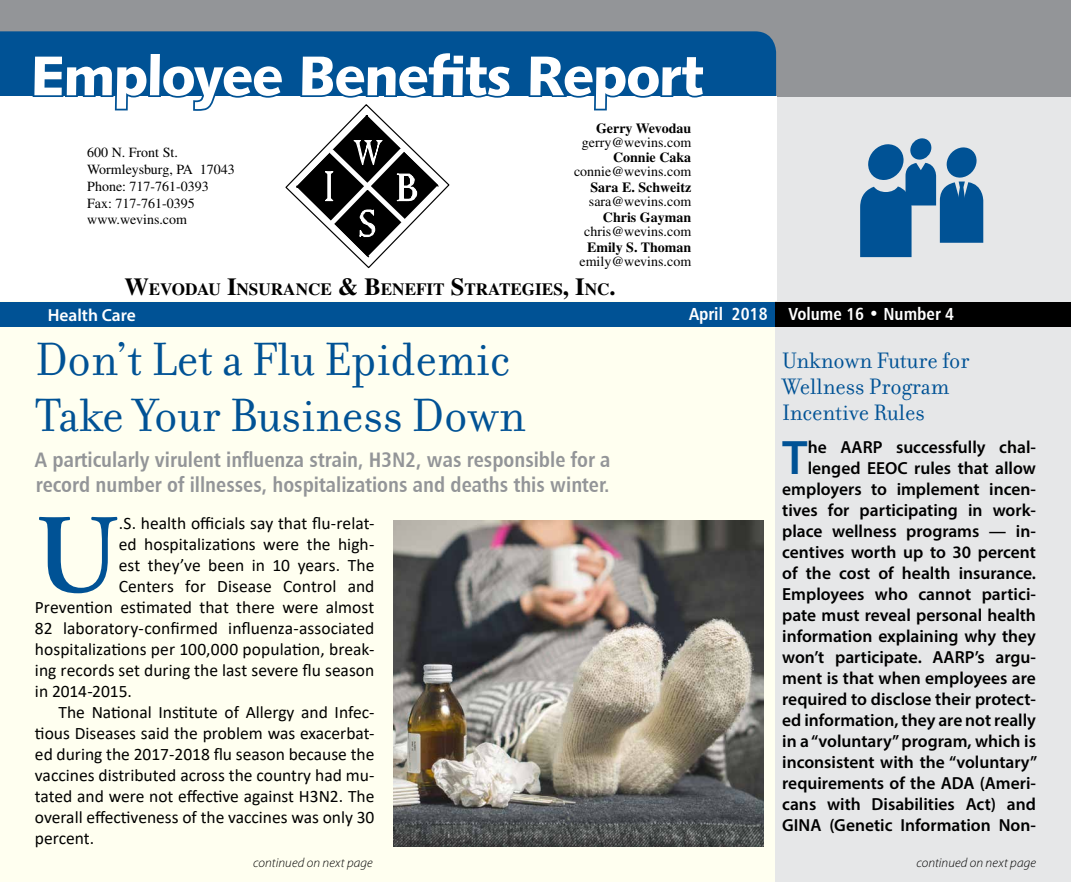
<style>
.page{position:relative;width:1071px;height:882px;background:#fff}
.page>*{position:absolute;margin:0;border:0;box-sizing:border-box;transform-origin:0 0}
.t1{font:600 112.52px "Adobe Garamond Pro";color:#005295}
.t2{font:56px "Humanist 531 BT Black A";letter-spacing:-.025em;color:#fff}
.t3{font:50.4px/56px "Filosofia";color:#005295}
.t4{font:600 48.65px "Myriad Pro";color:#005295}
.t5{font:24.15px/26.2px "Filosofia";color:#005295}
.t6{font:21px/25.2px "Humanist 777 BT Bold Condensed B";color:#939598}
.t7{font:17.5px "Calibri";color:#000}
.t8{font:600 17.5px/21px "Myriad Pro";color:#000;text-align:right}
.t9{font:17.5px "Humanist 777 BT Bold Condensed B";color:#fff}
.t10{font:600 17.5px "Myriad Pro";color:#fff}
.t11{font:700 17.15px "Times";color:#000}
.t12{font:14px/16.8px "Times";color:#000}
.t13{font:700 14px "Times";color:#000}
.t14{font:italic 300 13.12px "Myriad Pro";letter-spacing:.01em;color:#000}
.s1{font-size:24.5px}
</style>
<div class="page">
<div style="left:1px;top:1px;width:1070px;height:881px;background:#fffff0"></div>
<div style="left:776px;top:75px;width:295px;height:807px;background:#e6e7e8"></div>
<div style="left:0;top:0;width:1071px;height:96px;background:#939598"></div>
<div style="left:0;top:31px;width:776px;height:65px;background:#005295"></div>
<div style="left:0;top:96px;width:776px;height:205px;background:#fff"></div>
<svg style="left:910px;top:138px;width:22px;height:22px"></svg>
<svg style="left:860px;top:144px;width:123px;height:113px"></svg>
<div style="left:0;top:303px;width:776px;height:24px;background:#005295"></div>
<div style="left:776px;top:303px;width:295px;height:24px;background:#000"></div>
<svg style="left:527px;top:53px;width:180px;height:58px"></svg>
<img style="left:394px;top:521px;width:369px;height:326px">
<svg style="left:31px;top:50px;width:483px;height:218px"></svg>
<h2 class="t2" style="left:31px;top:40px;width:674px">Employee Benefits Report</h2>
<p class="t12" style="left:87px;top:144px;width:149px">600 N. Front St.<br>Wormleysburg, PA 17043<br>Phone: 717-761-0393<br>Fax: 717-761-0395 www.wevins.com</p>
<p class="t13" style="left:596px;top:119px;width:97px">Gerry Wevodau</p>
<p class="t12" style="left:582px;top:133px;width:111px">gerry@wevins.com</p>
<p class="t13" style="left:613px;top:149px;width:80px">Connie Caka</p>
<p class="t12" style="left:574px;top:163px;width:119px">connie@wevins.com</p>
<p class="t13" style="left:591px;top:179px;width:102px">Sara E. Schweitz</p>
<p class="t12" style="left:589px;top:193px;width:104px">sara@wevins.com</p>
<p class="t13" style="left:603px;top:209px;width:90px">Chris Gayman</p>
<p class="t12" style="left:584px;top:223px;width:109px">chris@wevins.com</p>
<p class="t13" style="left:587px;top:238px;width:106px">Emily S. Thoman</p>
<p class="t12" style="left:580px;top:252px;width:113px">emily@wevins.com</p>
<p class="t11" style="left:124px;top:279px;width:493px"><span class="s1">W</span>EVODAU <span class="s1">I</span>NSURANCE <span class="s1">&amp; B</span>ENEFIT <span class="s1">S</span>TRATEGIES<span class="s1">, I</span>NC<span class="s1">.</span></p>
<p class="t10" style="left:48px;top:304px;width:90px">Health Care</p>
<p class="t9" style="left:689px;top:303px;width:267px">April 2018 Volume 16 • Number 4</p>
<h3 class="t3" style="left:35px;top:332px;width:492px">Don’t Let a Flu Epidemic<br>Take Your Business Down</h3>
<p class="t6" style="left:35px;top:447px;width:577px">A particularly virulent influenza strain, H3N2, was responsible for a record number of illnesses, hospitalizations and deaths this winter.</p>
<h1 class="t1" style="left:35px;top:491px;width:85px">U</h1>
<p class="t7" style="left:119px;top:511px;width:257px">.S. health officials say that flu-relat-</p>
<p class="t7" style="left:119px;top:532px;width:257px">ed hospitalizations were the high-</p>
<p class="t7" style="left:119px;top:553px;width:257px">est they’ve been in 10 years. The</p>
<p class="t7" style="left:119px;top:574px;width:257px">Centers for Disease Control and</p>
<p class="t7" style="left:35px;top:595px;width:341px">Prevention estimated that there were almost</p>
<p class="t7" style="left:35px;top:616px;width:341px">82 laboratory-confirmed influenza-associated</p>
<p class="t7" style="left:35px;top:637px;width:341px">hospitalizations per 100,000 population, break-</p>
<p class="t7" style="left:35px;top:658px;width:341px">ing records set during the last severe flu season</p>
<p class="t7" style="left:35px;top:679px;width:98px">in 2014-2015.</p>
<p class="t7" style="left:59px;top:700px;width:317px">The National Institute of Allergy and Infec-</p>
<p class="t7" style="left:35px;top:721px;width:341px">tious Diseases said the problem was exacerbat-</p>
<p class="t7" style="left:35px;top:742px;width:341px">ed during the 2017-2018 flu season because the</p>
<p class="t7" style="left:35px;top:763px;width:341px">vaccines distributed across the country had mu-</p>
<p class="t7" style="left:35px;top:784px;width:341px">tated and were not effective against H3N2. The</p>
<p class="t7" style="left:35px;top:805px;width:341px">overall effectiveness of the vaccines was only 30</p>
<p class="t7" style="left:35px;top:826px;width:61px">percent.</p>
<h3 class="t5" style="left:782px;top:347px;width:189px">Unknown Future for<br>Wellness Program<br>Incentive Rules</h3>
<h3 class="t4" style="left:782px;top:427px;width:27px">T</h3>
<p class="t8" style="left:782px;top:436px;width:257px">he AARP successfully chal&shy;lenged EEOC rules that allow employers to implement incen&shy;tives for participating in work&shy;place wellness programs — in&shy;centives worth up to 30 percent of the cost of health insurance.<br>Employees who cannot partici&shy;pate must reveal personal health information explaining why they won’t participate. AARP’s argu&shy;ment is that when employees are required to disclose their protect&shy;ed information, they are not really in a “voluntary” program, which is inconsistent with the “voluntary” requirements of the ADA (Ameri&shy;cans with Disabilities Act) and<br>GINA (Genetic Information Non-</p>
<p class="t14" style="left:253px;top:856px;width:121px">continued on next page</p>
<p class="t14" style="left:916px;top:856px;width:121px">continued on next page</p>
</div>
